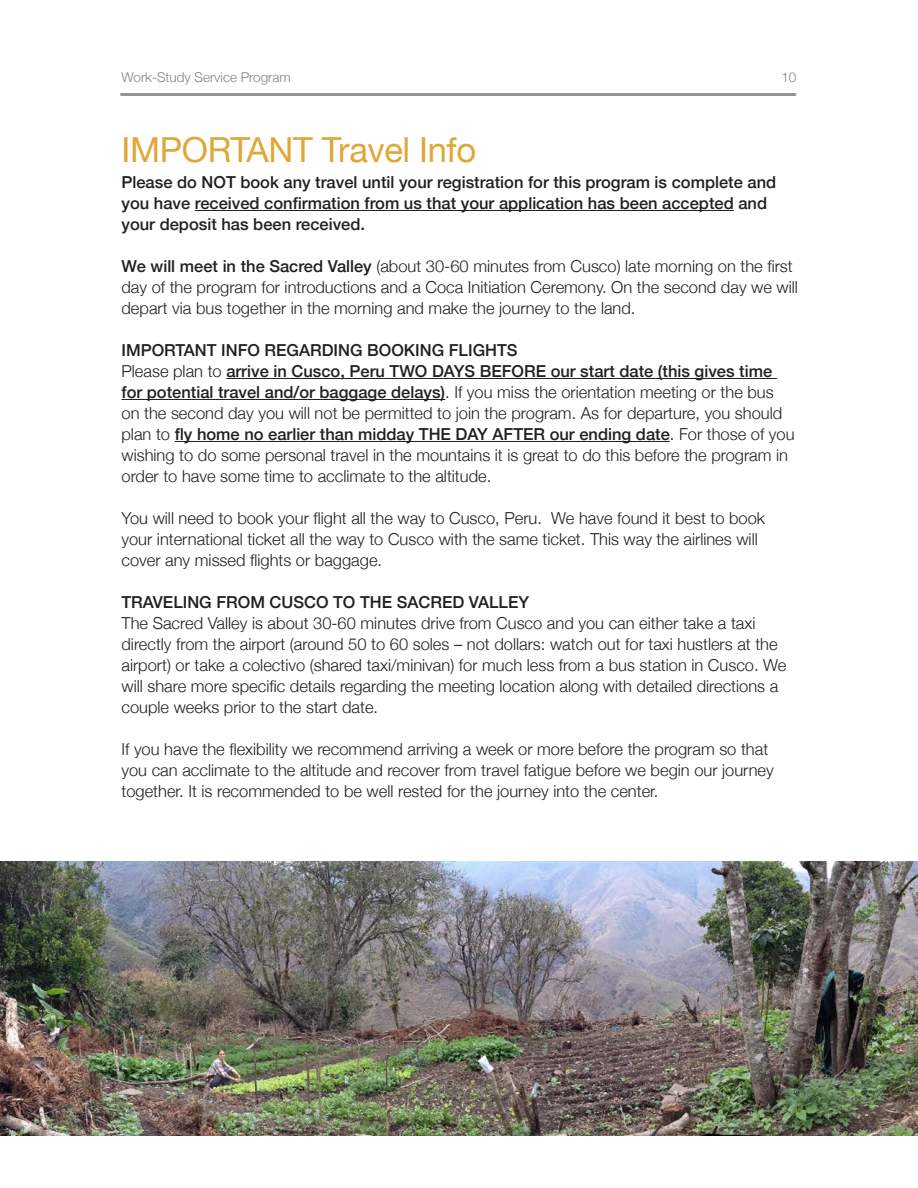
<style>
.page{position:relative;width:918px;height:1188px;background:#fff}
.page>*{position:absolute;margin:0;border:0;box-sizing:border-box;transform-origin:0 0}
.headline{font:34.5px "Helvetica Neue";letter-spacing:-.01em;color:#e0a736}
.body{font:300 16.5px/21px "Helvetica Neue";color:#231f20}
.body-2{font:500 16.5px/21px "Helvetica Neue";color:#231f20}
.t1{font:300 13.5px "Helvetica Neue";color:#808285}
.s1{font-weight:500}
</style>
<div class="page">
<hr style="left:122px;top:93px;width:673px;height:3px;background:#939598">
<hr style="left:195px;top:210px;width:539px;height:1px;background:#231f20">
<hr style="left:226px;top:378px;width:551px;height:1px;background:#231f20">
<hr style="left:122px;top:399px;width:323px;height:1px;background:#231f20">
<hr style="left:175px;top:441px;width:495px;height:1px;background:#231f20">
<img style="left:0;top:862px;width:918px;height:274px">
<p class="t1" style="left:122px;top:66px;width:171px">Work-Study Service Program</p>
<p class="t1" style="left:781px;top:66px;width:17px">10</p>
<p class="headline" style="left:122px;top:125px;width:356px">IMPORTANT Travel Info</p>
<p class="body-2" style="left:122px;top:171px;width:656px">Please do NOT book any travel until your registration for this program is complete and you have received confirmation from us that your application has been accepted and your deposit has been received.</p>
<p class="body" style="left:122px;top:255px;width:678px"><span class="s1">We will meet in the Sacred Valley</span> (about 30-60 minutes from Cusco) late morning on the first day of the program for introductions and a Coca Initiation Ceremony. On the second day we will depart via bus together in the morning and make the journey to the land.</p>
<p class="body-2" style="left:122px;top:339px;width:398px">IMPORTANT INFO REGARDING BOOKING FLIGHTS</p>
<p class="body" style="left:122px;top:360px;width:675px">Please plan to <span class="s1">arrive in Cusco, Peru TWO DAYS BEFORE our start date (this gives time for potential travel and/or baggage delays)</span>. If you miss the orientation meeting or the bus on the second day you will not be permitted to join the program. As for departure, you should plan to <span class="s1">fly home no earlier than midday THE DAY AFTER our ending date</span>. For those of you wishing to do some personal travel in the mountains it is great to do this before the program in order to have some time to acclimate to the altitude.</p>
<p class="body" style="left:122px;top:507px;width:645px">You will need to book your flight all the way to Cusco, Peru. We have found it best to book your international ticket all the way to Cusco with the same ticket. This way the airlines will cover any missed flights or baggage.</p>
<p class="body-2" style="left:122px;top:591px;width:409px">TRAVELING FROM CUSCO TO THE SACRED VALLEY</p>
<p class="body" style="left:122px;top:612px;width:667px">The Sacred Valley is about 30-60 minutes drive from Cusco and you can either take a taxi directly from the airport (around 50 to 60 soles – not dollars: watch out for taxi hustlers at the airport) or take a colectivo (shared taxi/minivan) for much less from a bus station in Cusco. We will share more specific details regarding the meeting location along with detailed directions a couple weeks prior to the start date.</p>
<p class="body" style="left:122px;top:738px;width:654px">If you have the flexibility we recommend arriving a week or more before the program so that you can acclimate to the altitude and recover from travel fatigue before we begin our journey together. It is recommended to be well rested for the journey into the center.</p>
</div>
